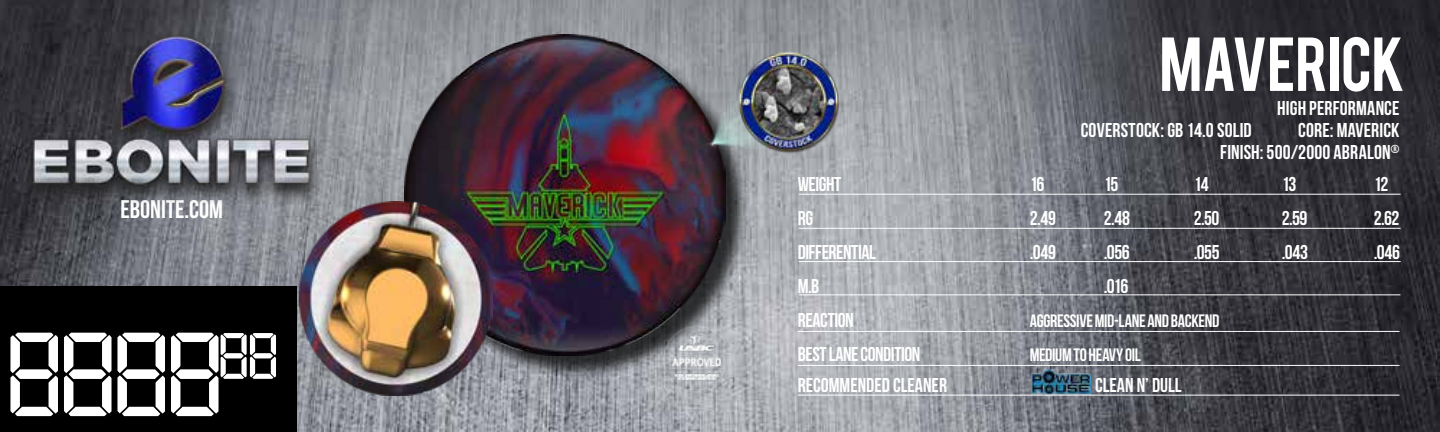
<style>
.page{position:relative;width:1440px;height:432px;background:#fff}
.page>*{position:absolute;margin:0;border:0;box-sizing:border-box;transform-origin:0 0}
.t1{font:119.6px "Open 24 Display St";color:#fff}
.t2{font:60px "Bebas";letter-spacing:-.005em;color:#fff}
.t3{font:25.6px "Bebas Neue";color:#fff}
.t4{font:20px/22px "Bebas Neue";color:#fff;text-align:right}
.t5{font:20px "Bebas Neue";letter-spacing:-.02em;color:#fff}
.t6{font:18px "Bebas Neue";letter-spacing:-.02em;color:#fff}
</style>
<div class="page">
<img style="left:0;top:0;width:1440px;height:432px">
<div style="left:408px;top:37px;width:342px;height:344px;background:#000;opacity:.75"></div>
<img style="left:405px;top:34px;width:321px;height:321px">
<img style="left:636px;top:314px;width:121px;height:106px">
<img style="left:700px;top:65px;width:115px;height:109px">
<img style="left:735px;top:48px;width:108px;height:108px">
<img style="left:27px;top:0;width:289px;height:255px">
<img style="left:299px;top:202px;width:193px;height:193px">
<div style="left:0;top:287px;width:296px;height:145px;background:#000"></div>
<hr style="left:799px;top:194px;width:602px;height:1px;background:#fff">
<hr style="left:799px;top:261px;width:602px;height:1px;background:#fff">
<hr style="left:799px;top:228px;width:602px;height:1px;background:#fff">
<hr style="left:799px;top:295px;width:601px;height:1px;background:#fff">
<hr style="left:798px;top:331px;width:602px;height:1px;background:#fff">
<hr style="left:798px;top:365px;width:602px;height:1px;background:#fff">
<img style="left:1031px;top:370px;width:59px;height:27px">
<hr style="left:798px;top:395px;width:602px;height:1px;background:#fff">
<p class="t3" style="left:121px;top:195px;width:104px">EBONITE.COM</p>
<h1 class="t1" style="left:10px;top:293px;width:270px">8888<sup>88</sup></h1>
<h2 class="t2" style="left:1159px;top:21px;width:248px">MAVERICK</h2>
<p class="t4" style="left:1277px;top:97px;width:124px">HIGH PERFORMANCE</p>
<p class="t4" style="left:1081px;top:119px;width:173px">COVERSTOCK: GB 14.0 SOLID</p>
<p class="t4" style="left:1220px;top:119px;width:181px">CORE: MAVERICK<br>FINISH: 500/2000 ABRALON<sup>®</sup></p>
<p class="t4" style="left:798px;top:173px;width:45px">WEIGHT</p>
<p class="t4" style="left:1030px;top:173px;width:16px">16</p>
<p class="t4" style="left:1104px;top:173px;width:16px">15</p>
<p class="t4" style="left:1194px;top:173px;width:16px">14</p>
<p class="t4" style="left:1282px;top:173px;width:16px">13</p>
<p class="t4" style="left:1374px;top:173px;width:16px">12</p>
<p class="t4" style="left:798px;top:207px;width:17px">RG</p>
<p class="t4" style="left:1030px;top:207px;width:28px">2.49</p>
<p class="t4" style="left:1104px;top:207px;width:28px">2.48</p>
<p class="t4" style="left:1194px;top:207px;width:27px">2.50</p>
<p class="t4" style="left:1282px;top:207px;width:27px">2.59</p>
<p class="t4" style="left:1374px;top:207px;width:27px">2.62</p>
<p class="t5" style="left:798px;top:241px;width:80px">DIFFERENTIAL</p>
<p class="t4" style="left:1030px;top:241px;width:28px">.049</p>
<p class="t4" style="left:1104px;top:241px;width:27px">.056</p>
<p class="t4" style="left:1194px;top:241px;width:27px">.055</p>
<p class="t4" style="left:1282px;top:241px;width:28px">.043</p>
<p class="t4" style="left:1374px;top:241px;width:28px">.046</p>
<p class="t4" style="left:798px;top:275px;width:23px">M.B</p>
<p class="t4" style="left:1104px;top:275px;width:26px">.016</p>
<p class="t5" style="left:798px;top:309px;width:58px">REACTION</p>
<p class="t6" style="left:1030px;top:311px;width:191px">AGGRESSIVE MID-LANE AND BACKEND</p>
<p class="t5" style="left:798px;top:343px;width:124px">BEST LANE CONDITION</p>
<p class="t6" style="left:1030px;top:345px;width:113px">MEDIUM TO HEAVY OIL</p>
<p class="t4" style="left:798px;top:374px;width:151px">RECOMMENDED CLEANER</p>
<p class="t4" style="left:1095px;top:374px;width:88px">CLEAN N’ DULL</p>
</div>
